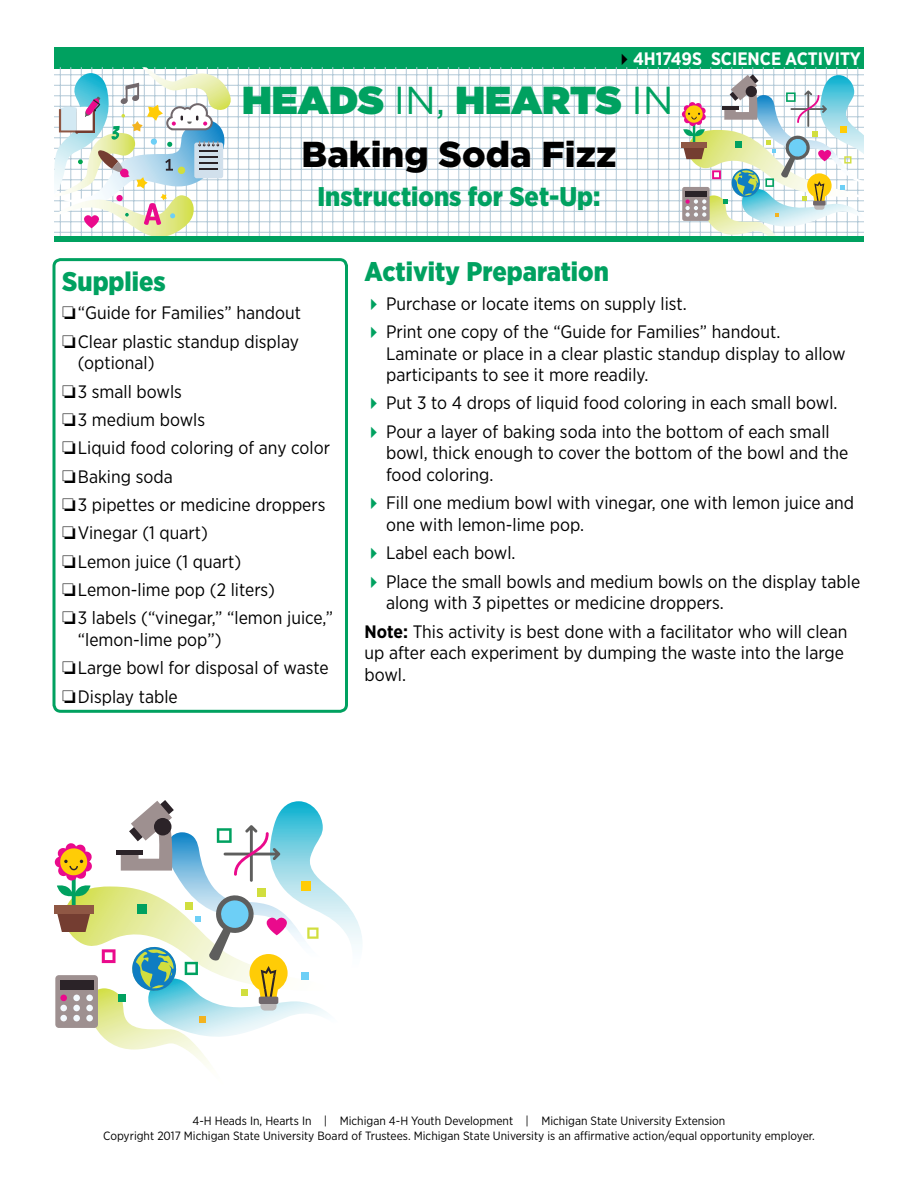
<style>
.page{position:relative;width:918px;height:1188px;background:#fff}
.page>*{position:absolute;margin:0;border:0;box-sizing:border-box;transform-origin:0 0}
.t1{font:900 39px "Gotham";color:#00a160}
.Headline{font:900 36px "Gotham";color:#000}
.Subhead1{font:900 27px "Gotham Narrow";color:#00a160}
.Body{font:18px/21.6px "Gotham Narrow";color:#000}
.t2{font:700 18px "Gotham Narrow";color:#fff}
.t3{font:12px/14.4px "Gotham Narrow";color:#000;text-align:center}
.s1{color:#000}
.s2{font-weight:400}
.s3{font-weight:700}
</style>
<div class="page">
<div style="left:54px;top:47px;width:810px;height:21px;background:#00a160"></div>
<hr style="left:54px;top:74px;width:810px;height:1px;background:#b3c9d7">
<hr style="left:54px;top:85px;width:810px;height:1px;background:#b3c9d7">
<hr style="left:54px;top:95px;width:810px;height:1px;background:#b3c9d7">
<hr style="left:54px;top:106px;width:810px;height:1px;background:#b3c9d7">
<hr style="left:54px;top:116px;width:810px;height:1px;background:#b3c9d7">
<hr style="left:54px;top:127px;width:810px;height:1px;background:#b3c9d7">
<hr style="left:54px;top:137px;width:810px;height:1px;background:#b3c9d7">
<hr style="left:54px;top:148px;width:810px;height:1px;background:#b3c9d7">
<hr style="left:54px;top:158px;width:810px;height:1px;background:#b3c9d7">
<hr style="left:54px;top:169px;width:810px;height:1px;background:#b3c9d7">
<hr style="left:54px;top:179px;width:810px;height:1px;background:#b3c9d7">
<hr style="left:54px;top:190px;width:810px;height:1px;background:#b3c9d7">
<hr style="left:54px;top:200px;width:810px;height:1px;background:#b3c9d7">
<hr style="left:54px;top:211px;width:810px;height:1px;background:#b3c9d7">
<hr style="left:54px;top:221px;width:810px;height:1px;background:#b3c9d7">
<hr style="left:54px;top:232px;width:810px;height:1px;background:#b3c9d7">
<hr style="left:385px;top:67px;width:1px;height:170px;background:#b3c9d7">
<hr style="left:374px;top:67px;width:1px;height:170px;background:#b3c9d7">
<hr style="left:364px;top:67px;width:1px;height:170px;background:#b3c9d7">
<hr style="left:353px;top:67px;width:1px;height:170px;background:#b3c9d7">
<hr style="left:343px;top:67px;width:1px;height:170px;background:#b3c9d7">
<hr style="left:332px;top:67px;width:1px;height:170px;background:#b3c9d7">
<hr style="left:322px;top:67px;width:1px;height:170px;background:#b3c9d7">
<hr style="left:311px;top:67px;width:1px;height:170px;background:#b3c9d7">
<hr style="left:301px;top:67px;width:1px;height:170px;background:#b3c9d7">
<hr style="left:290px;top:67px;width:1px;height:170px;background:#b3c9d7">
<hr style="left:280px;top:67px;width:1px;height:170px;background:#b3c9d7">
<hr style="left:269px;top:67px;width:1px;height:170px;background:#b3c9d7">
<hr style="left:259px;top:67px;width:1px;height:170px;background:#b3c9d7">
<hr style="left:248px;top:67px;width:1px;height:170px;background:#b3c9d7">
<hr style="left:238px;top:67px;width:1px;height:170px;background:#b3c9d7">
<hr style="left:553px;top:67px;width:1px;height:170px;background:#b3c9d7">
<hr style="left:542px;top:67px;width:1px;height:170px;background:#b3c9d7">
<hr style="left:532px;top:67px;width:1px;height:170px;background:#b3c9d7">
<hr style="left:521px;top:67px;width:1px;height:170px;background:#b3c9d7">
<hr style="left:511px;top:67px;width:1px;height:170px;background:#b3c9d7">
<hr style="left:500px;top:67px;width:1px;height:170px;background:#b3c9d7">
<hr style="left:490px;top:67px;width:1px;height:170px;background:#b3c9d7">
<hr style="left:479px;top:67px;width:1px;height:170px;background:#b3c9d7">
<hr style="left:469px;top:67px;width:1px;height:170px;background:#b3c9d7">
<hr style="left:458px;top:67px;width:1px;height:170px;background:#b3c9d7">
<hr style="left:448px;top:67px;width:1px;height:170px;background:#b3c9d7">
<hr style="left:437px;top:67px;width:1px;height:170px;background:#b3c9d7">
<hr style="left:427px;top:67px;width:1px;height:170px;background:#b3c9d7">
<hr style="left:416px;top:67px;width:1px;height:170px;background:#b3c9d7">
<hr style="left:406px;top:67px;width:1px;height:170px;background:#b3c9d7">
<hr style="left:395px;top:67px;width:1px;height:170px;background:#b3c9d7">
<hr style="left:721px;top:67px;width:1px;height:170px;background:#b3c9d7">
<hr style="left:710px;top:67px;width:1px;height:170px;background:#b3c9d7">
<hr style="left:700px;top:67px;width:1px;height:170px;background:#b3c9d7">
<hr style="left:689px;top:67px;width:1px;height:170px;background:#b3c9d7">
<hr style="left:679px;top:67px;width:1px;height:170px;background:#b3c9d7">
<hr style="left:668px;top:67px;width:1px;height:170px;background:#b3c9d7">
<hr style="left:658px;top:67px;width:1px;height:170px;background:#b3c9d7">
<hr style="left:647px;top:67px;width:1px;height:170px;background:#b3c9d7">
<hr style="left:637px;top:67px;width:1px;height:170px;background:#b3c9d7">
<hr style="left:626px;top:67px;width:1px;height:170px;background:#b3c9d7">
<hr style="left:616px;top:67px;width:1px;height:170px;background:#b3c9d7">
<hr style="left:605px;top:67px;width:1px;height:170px;background:#b3c9d7">
<hr style="left:595px;top:67px;width:1px;height:170px;background:#b3c9d7">
<hr style="left:584px;top:67px;width:1px;height:170px;background:#b3c9d7">
<hr style="left:574px;top:67px;width:1px;height:170px;background:#b3c9d7">
<hr style="left:563px;top:67px;width:1px;height:170px;background:#b3c9d7">
<hr style="left:857px;top:67px;width:1px;height:170px;background:#b3c9d7">
<hr style="left:847px;top:67px;width:1px;height:170px;background:#b3c9d7">
<hr style="left:836px;top:67px;width:1px;height:170px;background:#b3c9d7">
<hr style="left:826px;top:67px;width:1px;height:170px;background:#b3c9d7">
<hr style="left:815px;top:67px;width:1px;height:170px;background:#b3c9d7">
<hr style="left:805px;top:67px;width:1px;height:170px;background:#b3c9d7">
<hr style="left:794px;top:67px;width:1px;height:170px;background:#b3c9d7">
<hr style="left:784px;top:67px;width:1px;height:170px;background:#b3c9d7">
<hr style="left:773px;top:67px;width:1px;height:170px;background:#b3c9d7">
<hr style="left:763px;top:67px;width:1px;height:170px;background:#b3c9d7">
<hr style="left:752px;top:67px;width:1px;height:170px;background:#b3c9d7">
<hr style="left:742px;top:67px;width:1px;height:170px;background:#b3c9d7">
<hr style="left:731px;top:67px;width:1px;height:170px;background:#b3c9d7">
<div style="left:681px;top:142px;width:26px;height:6px;background:#8f5744"></div>
<svg style="left:54px;top:67px;width:182px;height:169px"></svg>
<svg style="left:682px;top:74px;width:182px;height:162px"></svg>
<div style="left:54px;top:236px;width:810px;height:6px;background:#00a160"></div>
<div style="left:52px;top:258px;width:296px;height:455px;border:3px solid #00a160;border-radius:7px"></div>
<div style="left:54px;top:905px;width:39px;height:9px;background:#8f5744"></div>
<svg style="left:55px;top:800px;width:307px;height:266px"></svg>
<p class="t2" style="left:615px;top:47px;width:247px"><span class="s1">✔</span>4H1749S SCIENCE ACTIVITY</p>
<h1 class="t1" style="left:242px;top:73px;width:433px">HEADS <span class="s2">IN,</span> HEARTS <span class="s2">IN</span></h1>
<p class="Headline" style="left:302px;top:129px;width:316px">Baking Soda Fizz</p>
<p class="Subhead1" style="left:317px;top:179px;width:285px">Instructions for Set-Up:</p>
<p class="Subhead1" style="left:62px;top:264px;width:105px">Supplies</p>
<p class="Body" style="left:62px;top:302px;width:240px">❏“Guide for Families” handout</p>
<p class="Body" style="left:78px;top:330px;width:223px;text-indent:-16px">❏Clear plastic standup display (optional)</p>
<p class="Body" style="left:62px;top:380px;width:121px">❏3 small bowls</p>
<p class="Body" style="left:62px;top:408px;width:144px">❏3 medium bowls</p>
<p class="Body" style="left:62px;top:437px;width:269px">❏Liquid food coloring of any color</p>
<p class="Body" style="left:62px;top:465px;width:112px">❏Baking soda</p>
<p class="Body" style="left:62px;top:494px;width:265px">❏3 pipettes or medicine droppers</p>
<p class="Body" style="left:62px;top:522px;width:147px">❏Vinegar (1 quart)</p>
<p class="Body" style="left:62px;top:550px;width:181px">❏Lemon juice (1 quart)</p>
<p class="Body" style="left:62px;top:579px;width:214px">❏Lemon-lime pop (2 liters)</p>
<p class="Body" style="left:78px;top:607px;width:257px;text-indent:-16px">❏3 labels (“vinegar,” “lemon juice,” “lemon-lime pop”)</p>
<p class="Body" style="left:62px;top:657px;width:268px">❏Large bowl for disposal of waste</p>
<p class="Body" style="left:62px;top:685px;width:117px">❏Display table</p>
<p class="Subhead1" style="left:364px;top:254px;width:246px">Activity Preparation</p>
<p class="Body" style="left:386px;top:292px;width:302px">Purchase or locate items on supply list.</p>
<p class="Body" style="left:386px;top:320px;width:461px">Print one copy of the “Guide for Families” handout.<br>Laminate or place in a clear plastic standup display to allow participants to see it more readily.</p>
<p class="Body" style="left:386px;top:392px;width:453px">Put 3 to 4 drops of liquid food coloring in each small bowl.</p>
<p class="Body" style="left:386px;top:420px;width:464px">Pour a layer of baking soda into the bottom of each small bowl, thick enough to cover the bottom of the bowl and the food coloring.</p>
<p class="Body" style="left:386px;top:492px;width:470px">Fill one medium bowl with vinegar, one with lemon juice and one with lemon-lime pop.</p>
<p class="Body" style="left:386px;top:542px;width:131px">Label each bowl.</p>
<p class="Body" style="left:386px;top:570px;width:476px">Place the small bowls and medium bowls on the display table along with 3 pipettes or medicine droppers.</p>
<p class="Body" style="left:364px;top:620px;width:484px"><span class="s3">Note:</span> This activity is best done with a facilitator who will clean up after each experiment by dumping the waste into the large bowl.</p>
<p class="t3" style="left:103px;top:1114px;width:713px">4-H Heads In, Hearts In | Michigan 4-H Youth Development | Michigan State University Extension<br>Copyright 2017 Michigan State University Board of Trustees. Michigan State University is an affirmative action/equal opportunity employer.</p>
</div>
